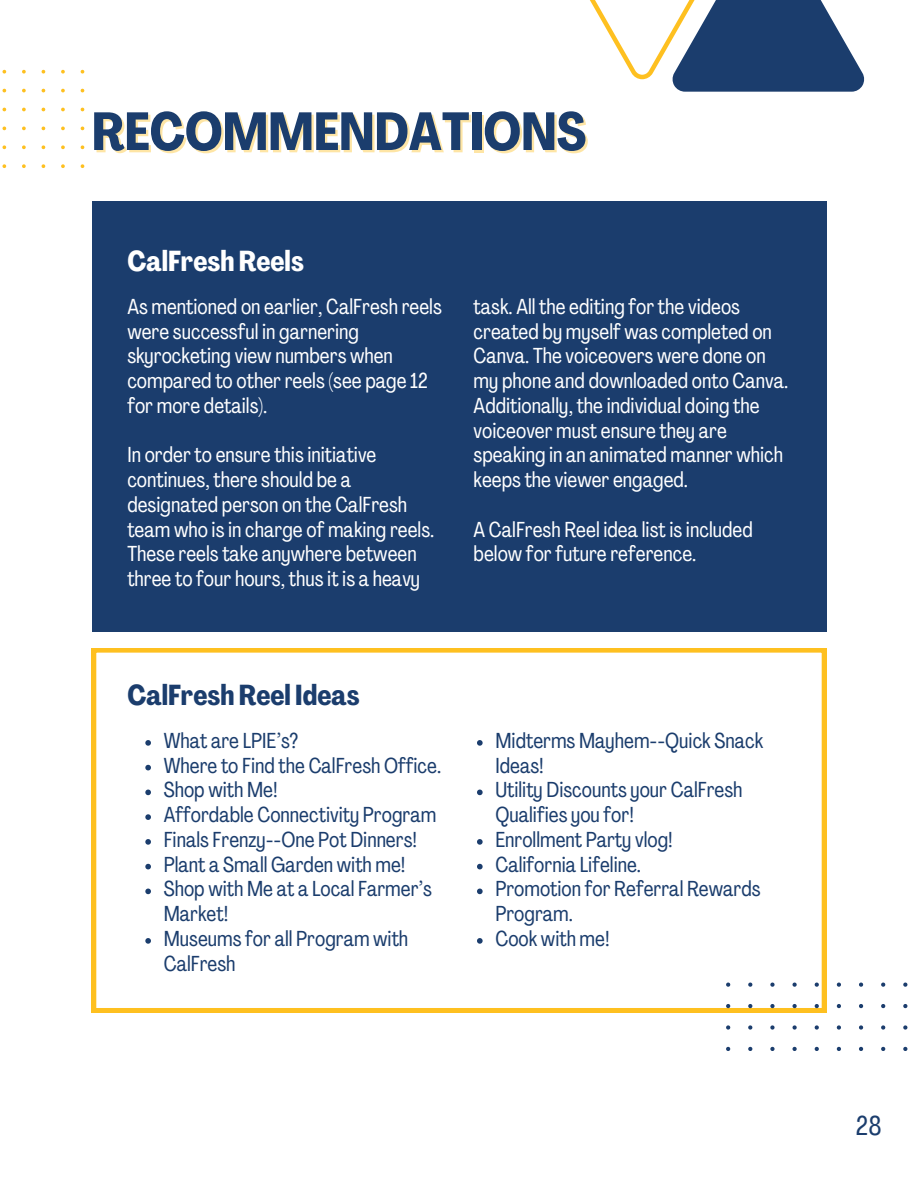
<style>
.page{position:relative;width:918px;height:1188px;background:#fff}
.page>*{position:absolute;margin:0;border:0;box-sizing:border-box;transform-origin:0 0}
.t1{font:700 52.95px "Agrandir Tight";color:#1b3d6d}
.t2{font:700 28.5px "Agrandir Tight";color:#1b3d6d}
.t3{font:700 28.5px "Agrandir Tight";color:#fff}
.t4{font:27px "Agrandir Tight";color:#1b3d6d}
.t5{font:21.45px/24.8px "Agrandir Tight";color:#fff}
.t6{font:21.45px/24.8px "Agrandir Tight";color:#1b3d6d}
</style>
<div class="page">
<div style="left:672px;top:0;width:193px;height:92px;background:#1b3d6d"></div>
<svg style="left:590px;top:0;width:126px;height:79px"></svg>
<svg style="left:2px;top:70px;width:82px;height:98px"></svg>
<div style="left:92px;top:202px;width:734px;height:430px;background:#1b3d6d"></div>
<svg style="left:92px;top:648px;width:734px;height:364px"></svg>
<svg style="left:726px;top:974px;width:182px;height:77px"></svg>
<svg style="left:145px;top:740px;width:6px;height:6px"></svg>
<svg style="left:145px;top:765px;width:6px;height:5px"></svg>
<svg style="left:145px;top:790px;width:6px;height:5px"></svg>
<svg style="left:145px;top:814px;width:6px;height:6px"></svg>
<svg style="left:145px;top:839px;width:6px;height:6px"></svg>
<svg style="left:145px;top:864px;width:6px;height:5px"></svg>
<svg style="left:145px;top:889px;width:6px;height:5px"></svg>
<svg style="left:145px;top:938px;width:6px;height:6px"></svg>
<svg style="left:477px;top:740px;width:6px;height:6px"></svg>
<svg style="left:477px;top:790px;width:6px;height:5px"></svg>
<svg style="left:477px;top:839px;width:6px;height:6px"></svg>
<svg style="left:477px;top:864px;width:6px;height:5px"></svg>
<svg style="left:477px;top:889px;width:6px;height:5px"></svg>
<svg style="left:477px;top:938px;width:6px;height:6px"></svg>
<p class="t1" style="left:92px;top:110px;width:496px">RECOMMENDATIONS</p>
<h2 class="t3" style="left:127px;top:249px;width:178px">CalFreshReels</h2>
<p class="t5" style="left:127px;top:296px;width:316px">As mentioned on earlier, CalFresh reels were successful in garnering skyrocketing view numbers when compared to other reels (see page 12 for more details).</p>
<p class="t5" style="left:127px;top:445px;width:308px">In order to ensure this initiative continues, there should be a designated person on the CalFresh team who is in charge of making reels.<br>These reels take anywhere between three to four hours, thus it is a heavy</p>
<p class="t5" style="left:474px;top:296px;width:316px">task. All the editing for the videos created by myself was completed on Canva. The voiceovers were done on my phone and downloaded onto Canva.<br>Additionally, the individual doing the voiceover must ensure they are speaking in an animated manner which keeps the viewer engaged.</p>
<p class="t5" style="left:474px;top:519px;width:281px">A CalFresh Reel idea list is included below for future reference.</p>
<h2 class="t2" style="left:127px;top:684px;width:234px">CalFreshReel Ideas</h2>
<p class="t6" style="left:164px;top:730px;width:136px">What are LPIE’s?</p>
<p class="t6" style="left:164px;top:755px;width:279px">Where to Find the CalFresh Office.</p>
<p class="t6" style="left:164px;top:780px;width:115px">Shop with Me!</p>
<p class="t6" style="left:164px;top:804px;width:274px">Affordable Connectivity Program</p>
<p class="t6" style="left:164px;top:829px;width:255px">Finals Frenzy--One Pot Dinners!</p>
<p class="t6" style="left:164px;top:854px;width:243px">Plant a Small Garden with me!</p>
<p class="t6" style="left:164px;top:879px;width:270px">Shop with Me at a Local Farmer’s<br>Market!</p>
<p class="t6" style="left:164px;top:928px;width:246px">Museums for all Program with<br>CalFresh</p>
<p class="t6" style="left:495px;top:730px;width:269px">Midterms Mayhem--Quick Snack<br>Ideas!</p>
<p class="t6" style="left:495px;top:780px;width:249px">Utility Discounts your CalFresh<br>Qualifies you for!</p>
<p class="t6" style="left:495px;top:829px;width:179px">Enrollment Party vlog!</p>
<p class="t6" style="left:495px;top:854px;width:147px">California Lifeline.</p>
<p class="t6" style="left:495px;top:879px;width:267px">Promotion for Referral Rewards<br>Program.</p>
<p class="t6" style="left:495px;top:928px;width:116px">Cook with me!</p>
<h1 class="t4" style="left:856px;top:1115px;width:27px">28</h1>
</div>
